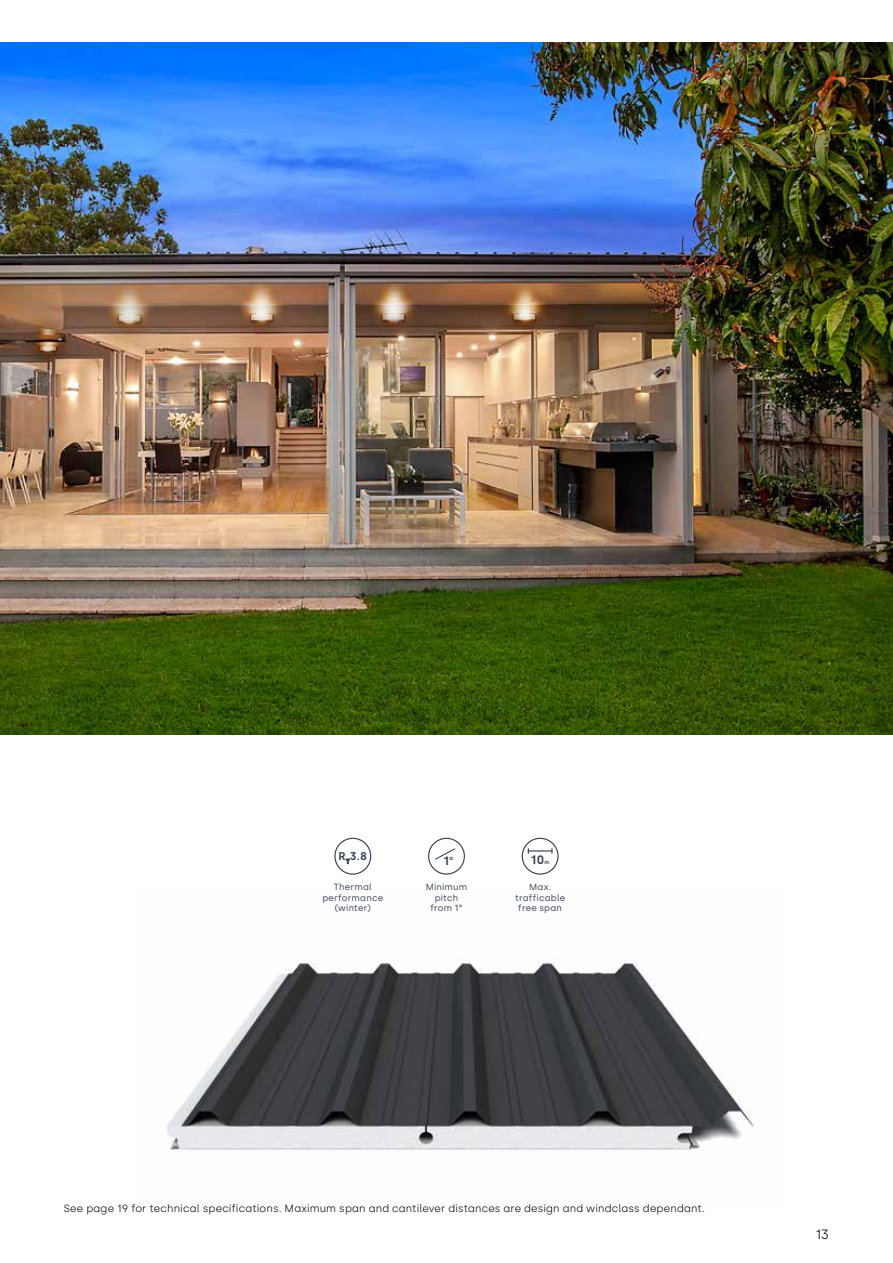
<style>
.page{position:relative;width:893px;height:1263px;background:#fff}
.page>*{position:absolute;margin:0;border:0;box-sizing:border-box;transform-origin:0 0}
.t1{font:300 13.5px "Silka";color:#000}
.t2{font:600 12.15px "Silka";color:#374253}
.t3{font:600 11.25px "Silka";color:#374253}
.t4{font:300 10.5px "Silka";letter-spacing:.015em;color:#000}
.t5{font:9px/10.5px "Silka";letter-spacing:.02em;color:#374253;text-align:center}
.t6{font:600 5.25px "Silka";color:#374253}
</style>
<div class="page">
<img style="left:0;top:43px;width:893px;height:692px">
<img style="left:167px;top:959px;width:590px;height:191px">
<div style="left:334px;top:838px;width:37px;height:37px;border:1px solid #374253;border-radius:50%"></div>
<div style="left:428px;top:838px;width:37px;height:37px;border:1px solid #374253;border-radius:50%"></div>
<svg style="left:435px;top:848px;width:21px;height:12px"></svg>
<div style="left:522px;top:838px;width:37px;height:37px;border:1px solid #374253;border-radius:50%"></div>
<svg style="left:528px;top:848px;width:25px;height:5px"></svg>
<p class="t3" style="left:339px;top:849px;width:30px">R<sub>T</sub>3.8</p>
<p class="t5" style="left:322px;top:882px;width:62px">Thermal performance (winter)</p>
<p class="t2" style="left:444px;top:854px;width:11px">1<sup>o</sup></p>
<p class="t5" style="left:426px;top:882px;width:43px">Minimum pitch from 1°</p>
<p class="t2" style="left:531px;top:853px;width:15px">10</p>
<p class="t6" style="left:545px;top:859px;width:6px">m</p>
<p class="t5" style="left:515px;top:882px;width:52px">Max. trafficable free span</p>
<p class="t4" style="left:64px;top:1202px;width:643px">See page 19 for technical specifications. Maximum span and cantilever distances are design and windclass dependant.</p>
<p class="t1" style="left:815px;top:1227px;width:15px">13</p>
</div>
